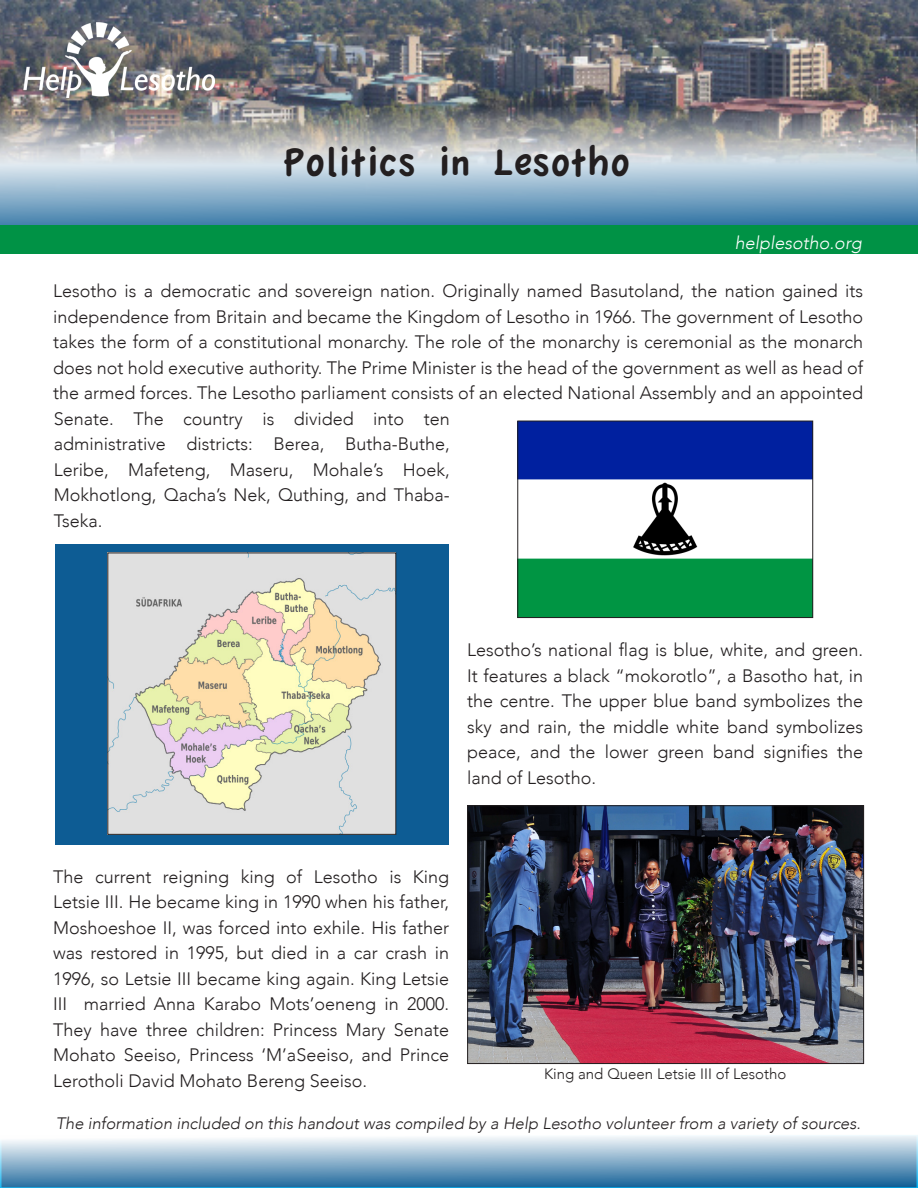
<style>
.page{position:relative;width:918px;height:1188px;background:#fff}
.page>*{position:absolute;margin:0;border:0;box-sizing:border-box;transform-origin:0 0}
.t1{font:42px "Apple Casual";color:#231f20}
.t2{font:300 18px/25.5px "Avenir";color:#231f20;text-align:justify}
.t3{font:italic 300 18px "Avenir";color:#fff}
.t4{font:italic 300 16.5px "Avenir";color:#231f20}
.t5{font:300 15px "Avenir";color:#231f20}
</style>
<div class="page">
<img style="left:1px;top:0;width:917px;height:128px">
<svg style="left:0;top:128px;width:918px;height:97px;background:#9bb5c7"></svg>
<div style="left:0;top:225px;width:918px;height:29px;background:#009245"></div>
<svg style="left:0;top:1135px;width:918px;height:53px;background:#8ab1cc"></svg>
<img style="left:520px;top:423px;width:291px;height:193px">
<div style="left:518px;top:421px;width:295px;height:197px;border:1px solid #231f20"></div>
<img style="left:470px;top:808px;width:392px;height:254px">
<div style="left:468px;top:806px;width:396px;height:258px;border:1px solid #231f20"></div>
<div style="left:55px;top:544px;width:394px;height:301px;background:#0d5c94"></div>
<img style="left:110px;top:555px;width:284px;height:277px">
<img style="left:24px;top:22px;width:191px;height:76px">
<p class="t1" style="left:284px;top:140px;width:348px">Politics in Lesotho</p>
<p class="t3" style="left:735px;top:232px;width:129px">helplesotho.org</p>
<p class="t2" style="left:53px;top:278px;width:812px">Lesotho is a democratic and sovereign nation. Originally named Basutoland, the nation gained its independence from Britain and became the Kingdom of Lesotho in 1966. The government of Lesotho takes the form of a constitutional monarchy. The role of the monarchy is ceremonial as the monarch does not hold executive authority. The Prime Minister is the head of the government as well as head of the armed forces. The Lesotho parliament consists of an elected National Assembly and an appointed</p>
<p class="t2" style="left:54px;top:406px;width:398px">Senate. The country is divided into ten administrative districts: Berea, Butha-Buthe, Leribe, Mafeteng, Maseru, Mohale’s Hoek, Mokhotlong, Qacha’s Nek, Quthing, and Thaba-Tseka.</p>
<p class="t2" style="left:467px;top:637px;width:398px">Lesotho’s national flag is blue, white, and green.<br>It features a black “mokorotlo”, a Basotho hat, in the centre. The upper blue band symbolizes the sky and rain, the middle white band symbolizes peace, and the lower green band signifies the land of Lesotho.</p>
<p class="t2" style="left:53px;top:864px;width:398px">The current reigning king of Lesotho is King Letsie III. He became king in 1990 when his father, Moshoeshoe II, was forced into exhile. His father was restored in 1995, but died in a car crash in 1996, so Letsie III became king again. King Letsie III married Anna Karabo Mots’oeneng in 2000.<br>They have three children: Princess Mary Senate Mohato Seeiso, Princess ‘M’aSeeiso, and Prince Lerotholi David Mohato Bereng Seeiso.</p>
<p class="t5" style="left:544px;top:1065px;width:244px">King and Queen Letsie III of Lesotho</p>
<p class="t4" style="left:56px;top:1113px;width:807px">The information included on this handout was compiled by a Help Lesotho volunteer from a variety of sources.</p>
</div>
